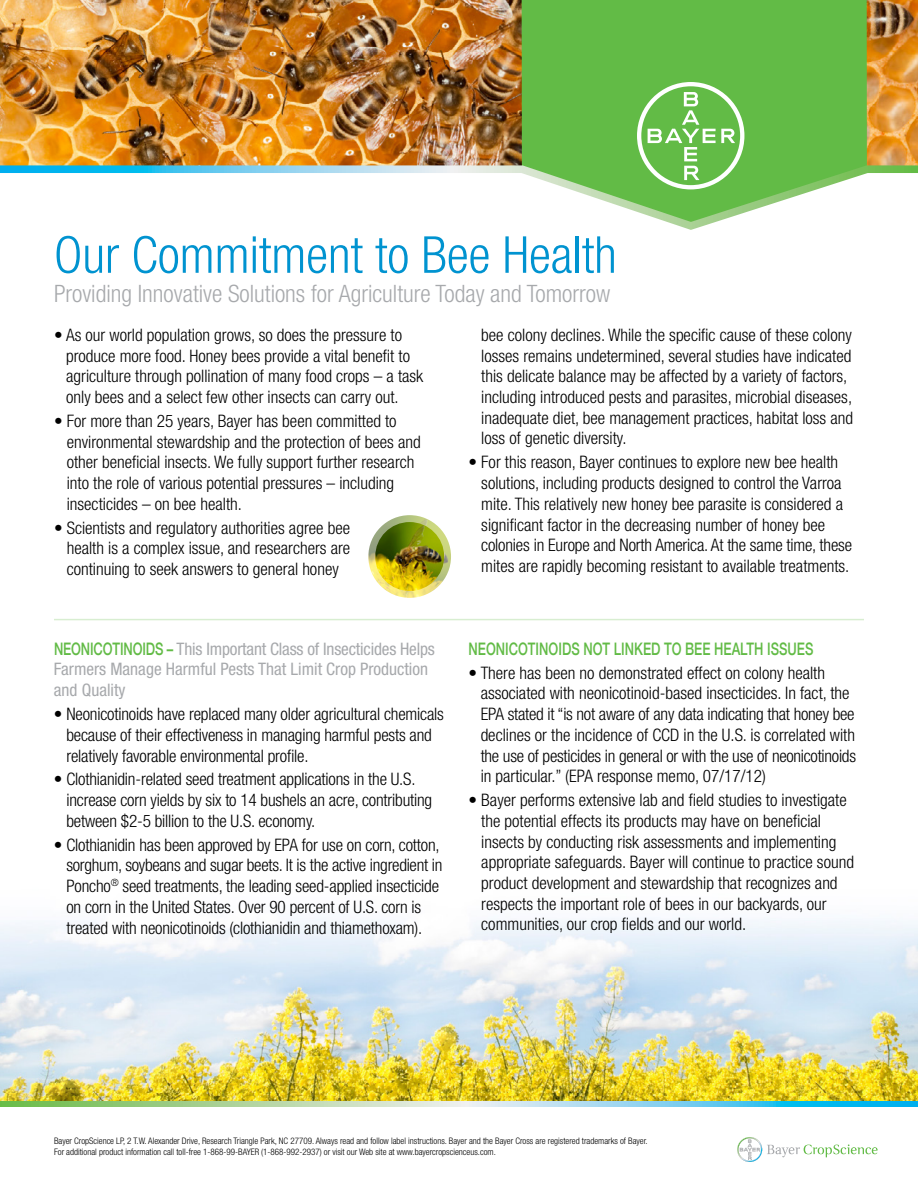
<style>
.page{position:relative;width:918px;height:1188px;background:#fff}
.page>*{position:absolute;margin:0;border:0;box-sizing:border-box;transform-origin:0 0}
.t1{font:300 condensed 51px "Helvetica Neue";color:#0093d0}
.t2{font:300 condensed 24px "Helvetica Neue";color:#a7a9ac}
.t3{font:300 condensed 17.25px/20.7px "Helvetica Neue";color:#000}
.t4{font:condensed 17.25px/20.7px "Helvetica Neue";color:#a7a9ac}
.t5{font:500 17.25px "Helvetica Neue";color:#62bb46;scale:.75 1}
.t6{font:300 condensed 9px/10.8px "Helvetica Neue";color:#000}
.s1{font-weight:500;font-stretch:normal;color:#62bb46}
</style>
<div class="page">
<img style="left:0;top:918px;width:918px;height:183px">
<img style="left:0;top:0;width:918px;height:162px">
<div style="left:522px;top:0;width:345px;height:162px;background:#62bb46"></div>
<svg style="left:637px;top:82px;width:107px;height:80px"></svg>
<svg style="left:0;top:162px;width:918px;height:68px"></svg>
<svg style="left:737px;top:1137px;width:141px;height:25px"></svg>
<svg style="left:0;top:1101px;width:918px;height:6px;background:#8ad0c4"></svg>
<img style="left:368px;top:515px;width:83px;height:83px">
<img style="left:375px;top:522px;width:69px;height:69px;border-radius:34px">
<hr style="left:54px;top:619px;width:810px;height:1px;background:#62bb46">
<h1 class="t1" style="left:54px;top:226px;width:564px">Our Commitment to Bee Health</h1>
<h2 class="t2" style="left:54px;top:279px;width:558px">Providing Innovative Solutions for Agriculture Today and Tomorrow</h2>
<p class="t3" style="left:66px;top:324px;width:359px;text-indent:-12px">• As our world population grows, so does the pressure to produce more food. Honey bees provide a vital benefit to agriculture through pollination of many food crops – a task only bees and a select few other insects can carry out.</p>
<p class="t3" style="left:67px;top:410px;width:356px;text-indent:-13px">• For more than 25 years, Bayer has been committed to environmental stewardship and the protection of bees and other beneficial insects. We fully support further research into the role of various potential pressures – including insecticides – on bee health.</p>
<p class="t3" style="left:67px;top:517px;width:285px;text-align:justify;text-indent:-13px">• Scientists and regulatory authorities agree bee health is a complex issue, and researchers are continuing to seek answers to general honey</p>
<p class="t4" style="left:54px;top:638px;width:382px"><span class="s1">NEONICOTINOIDS –</span> This Important Class of Insecticides Helps<br>Farmers Manage Harmful Pests That Limit Crop Production and Quality</p>
<p class="t3" style="left:66px;top:704px;width:379px;text-indent:-12px">• Neonicotinoids have replaced many older agricultural chemicals because of their effectiveness in managing harmful pests and relatively favorable environmental profile.</p>
<p class="t3" style="left:66px;top:769px;width:367px;text-indent:-12px">• Clothianidin-related seed treatment applications in the U.S. increase corn yields by six to 14 bushels an acre, contributing between $2-5 billion to the U.S. economy.</p>
<p class="t3" style="left:66px;top:834px;width:378px;text-indent:-12px">• Clothianidin has been approved by EPA for use on corn, cotton, sorghum, soybeans and sugar beets. It is the active ingredient in Poncho<sup>®</sup> seed treatments, the leading seed-applied insecticide on corn in the United States. Over 90 percent of U.S. corn is treated with neonicotinoids (clothianidin and thiamethoxam).</p>
<p class="t3" style="left:481px;top:324px;width:373px">bee colony declines. While the specific cause of these colony losses remains undetermined, several studies have indicated this delicate balance may be affected by a variety of factors, including introduced pests and parasites, microbial diseases, inadequate diet, bee management practices, habitat loss and loss of genetic diversity.</p>
<p class="t3" style="left:481px;top:452px;width:372px;text-indent:-13px">• For this reason, Bayer continues to explore new bee health solutions, including products designed to control the Varroa mite. This relatively new honey bee parasite is considered a significant factor in the decreasing number of honey bee colonies in Europe and North America. At the same time, these mites are rapidly becoming resistant to available treatments.</p>
<p class="t5" style="left:469px;top:635px;width:461px">NEONICOTINOIDS NOT LINKED TO BEE HEALTH ISSUES</p>
<p class="t3" style="left:481px;top:662px;width:377px;text-indent:-12px">• There has been no demonstrated effect on colony health associated with neonicotinoid-based insecticides. In fact, the EPA stated it “is not aware of any data indicating that honey bee declines or the incidence of CCD in the U.S. is correlated with the use of pesticides in general or with the use of neonicotinoids in particular.” (EPA response memo, 07/17/12)</p>
<p class="t3" style="left:481px;top:790px;width:374px;text-indent:-13px">• Bayer performs extensive lab and field studies to investigate the potential effects its products may have on beneficial insects by conducting risk assessments and implementing appropriate safeguards. Bayer will continue to practice sound product development and stewardship that recognizes and respects the important role of bees in our backyards, our communities, our crop fields and our world.</p>
<p class="t6" style="left:54px;top:1136px;width:595px">Bayer CropScience LP, 2 T.W. Alexander Drive, Research Triangle Park, NC 27709. Always read and follow label instructions. Bayer and the Bayer Cross are registered trademarks of Bayer.<br>For additional product information call toll-free 1-868-99-BAYER (1-868-992-2937) or visit our Web site at www.bayercropscienceus.com.</p>
</div>
